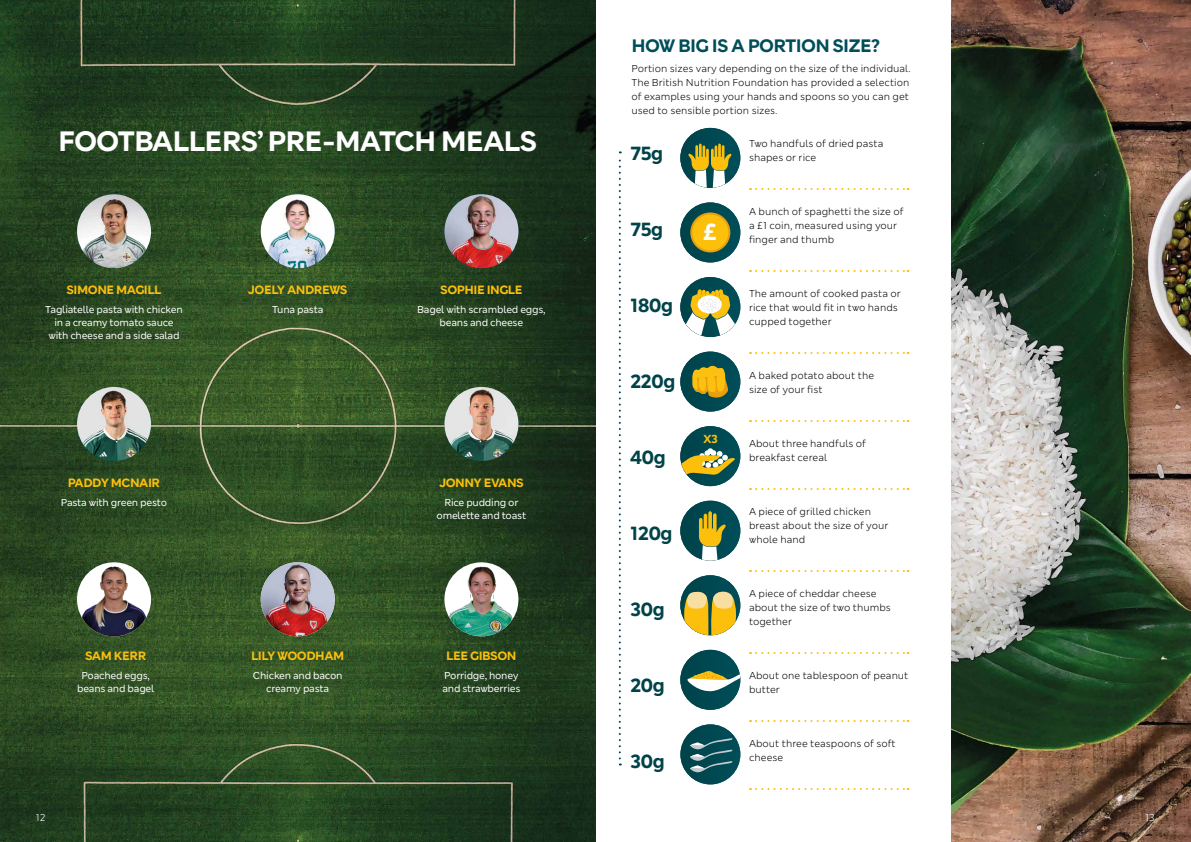
<style>
.page{position:relative;width:1191px;height:842px;background:#fff}
.page>*{position:absolute;margin:0;border:0;box-sizing:border-box;transform-origin:0 0}
.t1{font:700 28px "New MS London";letter-spacing:-.04em;color:#fff}
.t2{font:700 23.3px "New MS London";color:#fff}
.t3{font:700 19px "New MS London";letter-spacing:-.05em;color:#004349}
.t4{font:700 18px "New MS London";letter-spacing:-.04em;color:#004e5a}
.t5{font:700 12px "New MS London";letter-spacing:-.04em;color:#fcc00c}
.t6{font:700 11.6px "New MS London";color:#fcc00c}
.t7{font:300 10px/14px "New MS London";color:#000}
.t8{font:10px/13px "New MS London";letter-spacing:-.025em;color:#fff;text-align:center}
.t9{font:300 10px "New MS London";color:#fff}
</style>
<div class="page">
<img style="left:951px;top:0;width:240px;height:842px">
<img style="left:0;top:0;width:595px;height:842px">
<img style="left:261px;top:194px;width:74px;height:74px;border-radius:37px">
<img style="left:77px;top:194px;width:74px;height:74px;border-radius:37px">
<img style="left:444px;top:194px;width:74px;height:74px;border-radius:37px">
<img style="left:77px;top:387px;width:74px;height:74px;border-radius:37px">
<img style="left:444px;top:387px;width:74px;height:74px;border-radius:37px">
<img style="left:77px;top:562px;width:74px;height:74px;border-radius:37px">
<img style="left:261px;top:562px;width:74px;height:74px;border-radius:37px">
<img style="left:444px;top:562px;width:74px;height:74px;border-radius:37px">
<svg style="left:750px;top:188px;width:158px;height:2px"></svg>
<svg style="left:750px;top:270px;width:158px;height:2px"></svg>
<svg style="left:750px;top:352px;width:158px;height:2px"></svg>
<svg style="left:750px;top:420px;width:158px;height:2px"></svg>
<svg style="left:750px;top:488px;width:158px;height:2px"></svg>
<svg style="left:750px;top:570px;width:158px;height:2px"></svg>
<svg style="left:750px;top:652px;width:158px;height:2px"></svg>
<svg style="left:750px;top:720px;width:158px;height:2px"></svg>
<svg style="left:750px;top:788px;width:158px;height:2px"></svg>
<svg style="left:680px;top:128px;width:60px;height:60px"></svg>
<svg style="left:680px;top:202px;width:60px;height:60px"></svg>
<div style="left:691px;top:213px;width:38px;height:38px;background:#fcc00c;border-radius:50%"></div>
<div style="left:690px;top:212px;width:40px;height:40px;border:2px solid #e89f0e;border-radius:50%"></div>
<svg style="left:680px;top:277px;width:60px;height:60px"></svg>
<svg style="left:680px;top:352px;width:60px;height:60px"></svg>
<svg style="left:680px;top:426px;width:60px;height:60px"></svg>
<svg style="left:680px;top:501px;width:60px;height:60px"></svg>
<svg style="left:680px;top:575px;width:60px;height:60px"></svg>
<svg style="left:680px;top:650px;width:60px;height:60px"></svg>
<div style="left:680px;top:724px;width:60px;height:60px;background:#004851;border-radius:30px"></div>
<svg style="left:690px;top:738px;width:42px;height:34px"></svg>
<svg style="left:619px;top:151px;width:2px;height:614px"></svg>
<h1 class="t1" style="left:58px;top:123px;width:481px">FOOTBALLERS’ PRE-MATCH MEALS</h1>
<p class="t5" style="left:66px;top:281px;width:97px">SIMONE MAGILL</p>
<p class="t8" style="left:45px;top:303px;width:139px">Tagliatelle pasta with chicken in a creamy tomato sauce with cheese and a side salad</p>
<p class="t5" style="left:68px;top:475px;width:94px">PADDY MCNAIR</p>
<p class="t8" style="left:61px;top:496px;width:108px">Pasta with green pesto</p>
<p class="t5" style="left:85px;top:648px;width:63px">SAM KERR</p>
<p class="t8" style="left:77px;top:669px;width:79px">Poached eggs, beans and bagel</p>
<p class="t5" style="left:248px;top:281px;width:101px">JOELY ANDREWS</p>
<p class="t8" style="left:272px;top:303px;width:53px">Tuna pasta</p>
<p class="t5" style="left:251px;top:648px;width:95px">LILY WOODHAM</p>
<p class="t8" style="left:253px;top:669px;width:91px">Chicken and bacon creamy pasta</p>
<p class="t5" style="left:440px;top:281px;width:84px">SOPHIE INGLE</p>
<p class="t8" style="left:417px;top:303px;width:130px">Bagel with scrambled eggs, beans and cheese</p>
<p class="t5" style="left:439px;top:475px;width:86px">JONNY EVANS</p>
<p class="t8" style="left:436px;top:496px;width:91px">Rice pudding or omelette and toast</p>
<p class="t5" style="left:446px;top:648px;width:72px">LEE GIBSON</p>
<p class="t8" style="left:442px;top:669px;width:80px;text-align:left">Porridge, honey and strawberries</p>
<h3 class="t4" style="left:631px;top:34px;width:250px">HOW BIG IS A PORTION SIZE?</h3>
<p class="t7" style="left:631px;top:61px;width:281px">Portion sizes vary depending on the size of the individual.<br>The British Nutrition Foundation has provided a selection of examples using your hands and spoons so you can get used to sensible portion sizes.</p>
<p class="t7" style="left:749px;top:136px;width:136px">Two handfuls of dried pasta shapes or rice</p>
<h3 class="t3" style="left:630px;top:140px;width:35px">75g</h3>
<h3 class="t3" style="left:630px;top:216px;width:35px">75g</h3>
<h3 class="t3" style="left:630px;top:292px;width:45px">180g</h3>
<h3 class="t3" style="left:630px;top:368px;width:47px">220g</h3>
<h3 class="t3" style="left:630px;top:444px;width:37px">40g</h3>
<h3 class="t3" style="left:630px;top:520px;width:44px">120g</h3>
<h3 class="t3" style="left:630px;top:596px;width:36px">30g</h3>
<h3 class="t3" style="left:630px;top:672px;width:36px">20g</h3>
<h3 class="t3" style="left:630px;top:748px;width:36px">30g</h3>
<h2 class="t2" style="left:702px;top:216px;width:16px">£</h2>
<p class="t6" style="left:703px;top:431px;width:16px">X3</p>
<p class="t7" style="left:749px;top:204px;width:156px">A bunch of spaghetti the size of a £1 coin, measured using your finger and thumb</p>
<p class="t7" style="left:749px;top:286px;width:153px">The amount of cooked pasta or rice that would fit in two hands cupped together</p>
<p class="t7" style="left:749px;top:368px;width:127px">A baked potato about the size of your fist</p>
<p class="t7" style="left:749px;top:436px;width:119px">About three handfuls of breakfast cereal</p>
<p class="t7" style="left:749px;top:504px;width:141px">A piece of grilled chicken breast about the size of your whole hand</p>
<p class="t7" style="left:749px;top:586px;width:143px">A piece of cheddar cheese about the size of two thumbs together</p>
<p class="t7" style="left:749px;top:668px;width:161px">About one tablespoon of peanut butter</p>
<p class="t7" style="left:749px;top:736px;width:148px">About three teaspoons of soft cheese</p>
<p class="t9" style="left:36px;top:811px;width:11px">12</p>
<p class="t9" style="left:1145px;top:811px;width:11px">13</p>
</div>
